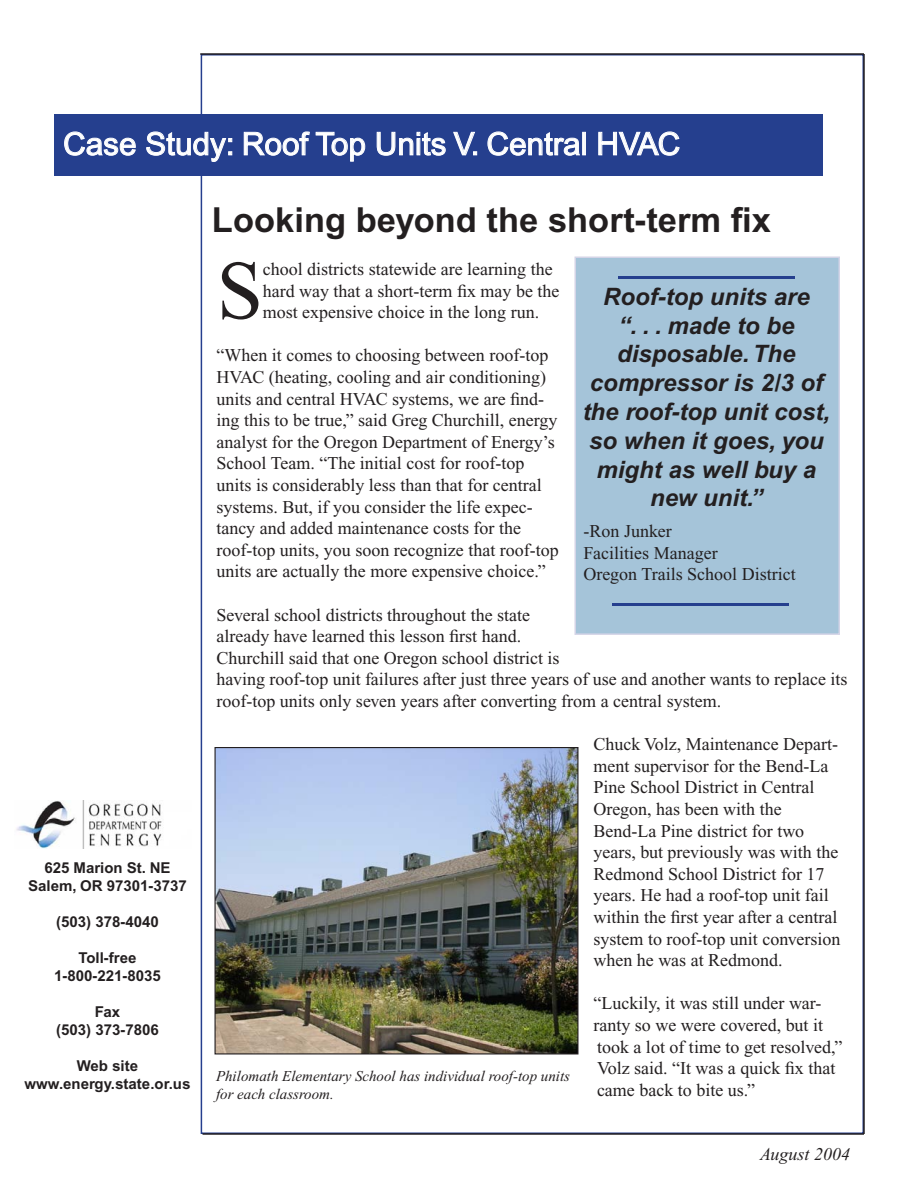
<style>
.page{position:relative;width:918px;height:1188px;background:#fff}
.page>*{position:absolute;margin:0;border:0;box-sizing:border-box;transform-origin:0 0}
.t1{font:83.25px "Times New Roman";color:#231f20}
.t2{font:700 34.5px "Arial";color:#231f20}
.t3{font:31.5px "Arial";color:#fff}
.t4{font:italic 700 24px/28.8px "Arial";color:#231f20;text-align:center}
.t5{font:18px/21.6px "Times New Roman";color:#231f20}
.t6{font:italic 18px "Times New Roman";color:#231f20}
.t7{font:700 15px/18px "Arial";color:#231f20;text-align:center}
.t8{font:italic 15px/18px "Times New Roman";color:#231f20}
</style>
<div class="page">
<hr style="left:200px;top:53px;width:664px;height:2px;background:#231f20">
<hr style="left:863px;top:54px;width:2px;height:1080px;background:#231f20">
<hr style="left:202px;top:1133px;width:662px;height:2px;background:#231f20">
<img style="left:217px;top:749px;width:360px;height:303px">
<div style="left:215px;top:747px;width:364px;height:307px;border:1px solid #231f20"></div>
<img style="left:16px;top:800px;width:146px;height:48px">
<div style="left:54px;top:115px;width:769px;height:61px;background:#253f8e"></div>
<svg style="left:64px;top:131px;width:72px;height:25px"></svg>
<svg style="left:146px;top:131px;width:86px;height:31px"></svg>
<svg style="left:244px;top:131px;width:122px;height:31px"></svg>
<svg style="left:376px;top:131px;width:70px;height:25px"></svg>
<svg style="left:453px;top:132px;width:24px;height:24px"></svg>
<svg style="left:487px;top:131px;width:93px;height:25px"></svg>
<div style="left:582px;top:132px;width:4px;height:23px;border:1px solid #fff"></div>
<svg style="left:598px;top:131px;width:82px;height:25px"></svg>
<div style="left:575px;top:257px;width:264px;height:377px;background:#a5c4d9"></div>
<div style="left:574px;top:256px;width:266px;height:379px;border:2px solid #d4d4e7"></div>
<hr style="left:618px;top:276px;width:177px;height:3px;background:#253f8e">
<hr style="left:612px;top:603px;width:177px;height:3px;background:#253f8e">
<p class="t3" style="left:63px;top:126px;width:619px">Case Study: Roof Top Units V. Central HVAC</p>
<p class="t7" style="left:28px;top:859px;width:160px">625 Marion St. NE<br>Salem, OR 97301-3737</p>
<p class="t7" style="left:56px;top:913px;width:104px">(503) 378-4040</p>
<p class="t7" style="left:54px;top:949px;width:108px">Toll-free<br>1-800-221-8035</p>
<p class="t7" style="left:56px;top:1003px;width:104px">Fax<br>(503) 373-7806</p>
<p class="t7" style="left:25px;top:1057px;width:167px">Web site www.energy.state.or.us</p>
<p class="t2" style="left:212px;top:200px;width:561px">Looking beyond the short-term fix</p>
<p class="t1" style="left:216px;top:241px;width:48px">S</p>
<p class="t5" style="left:263px;top:258px;width:298px">chool districts statewide are learning the hard way that a short-term fix may be the most expensive choice in the long run.</p>
<p class="t5" style="left:216px;top:344px;width:344px">“When it comes to choosing between roof-top HVAC (heating, cooling and air conditioning) units and central HVAC systems, we are find&shy;ing this to be true,” said Greg Churchill, energy analyst for the Oregon Department of Energy’s School Team. “The initial cost for roof-top units is considerably less than that for central systems. But, if you consider the life expec&shy;tancy and added maintenance costs for the roof-top units, you soon recognize that roof-top units are actually the more expensive choice.”</p>
<p class="t5" style="left:216px;top:604px;width:633px">Several school districts throughout the state<br>already have learned this lesson first hand.<br>Churchill said that one Oregon school district is<br>having roof-top unit failures after just three years of use and another wants to replace its roof-top units only seven years after converting from a central system.</p>
<p class="t5" style="left:594px;top:733px;width:248px">Chuck Volz, Maintenance Depart&shy;ment supervisor for the Bend-La<br>Pine School District in Central<br>Oregon, has been with the<br>Bend-La Pine district for two years, but previously was with the<br>Redmond School District for 17 years. He had a roof-top unit fail within the first year after a central system to roof-top unit conversion when he was at Redmond.</p>
<p class="t5" style="left:594px;top:992px;width:250px">“Luckily, it was still under war&shy;ranty so we were covered, but it took a lot of time to get resolved,”<br>Volz said. “It was a quick fix that came back to bite us.”</p>
<p class="t4" style="left:583px;top:282px;width:249px">Roof-top units are<br>“. . . made to be disposable. The compressor is 2/3 of the roof-top unit cost, so when it goes, you might as well buy a new unit.”</p>
<p class="t5" style="left:584px;top:520px;width:214px">-Ron Junker<br>Facilities Manager<br>Oregon Trails School District</p>
<p class="t8" style="left:216px;top:1067px;width:356px">Philomath Elementary School has individual roof-top units for each classroom.</p>
<p class="t6" style="left:760px;top:1143px;width:92px">August 2004</p>
</div>
